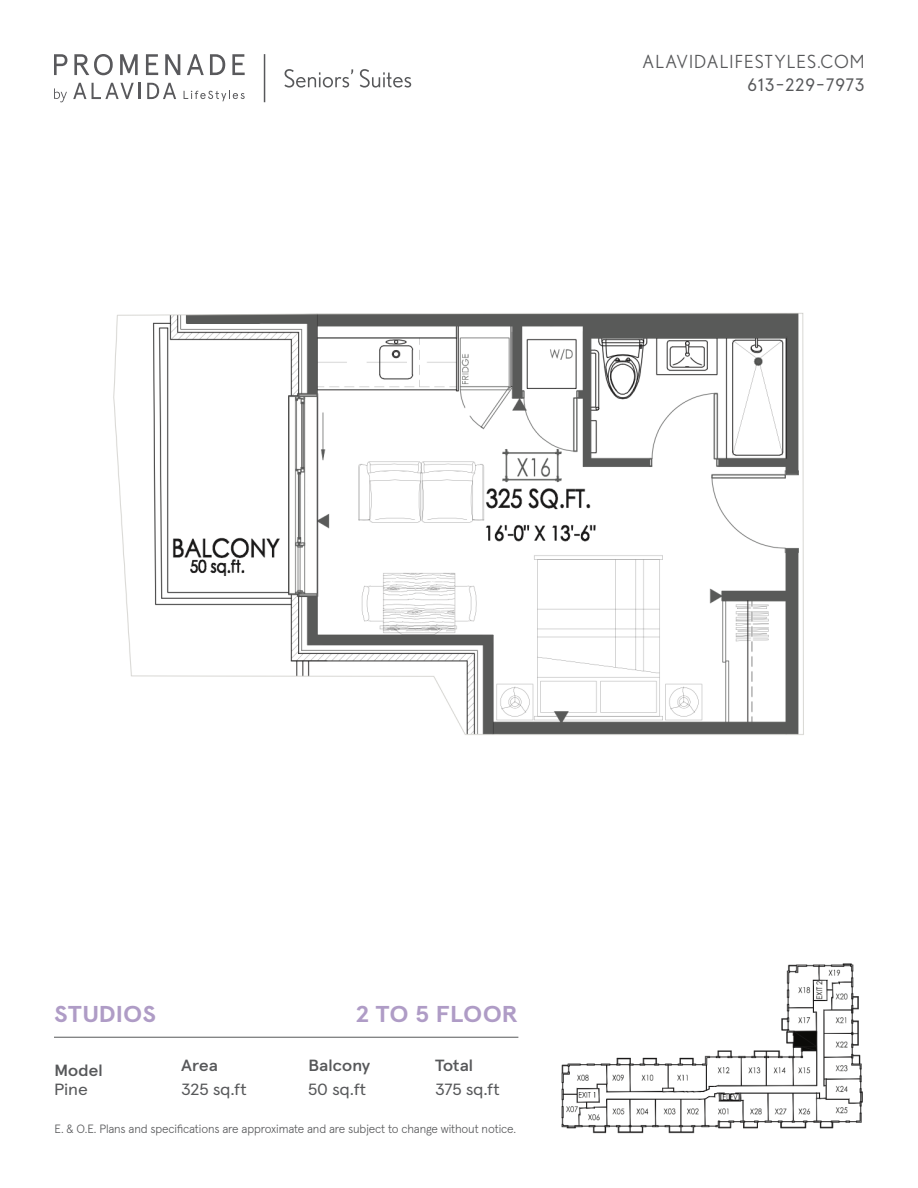
<style>
.page{position:relative;width:918px;height:1188px;background:#fff}
.page>*{position:absolute;margin:0;border:0;box-sizing:border-box;transform-origin:0 0}
.Suite_type___floor{font:700 22.95px "Apercu";color:#af9cc6;scale:1.11 1}
.t1{font:18px "Nobel";letter-spacing:.06em;color:#57585a}
.t2{font:18px "Apercu Pro";letter-spacing:.055em;color:#57585a}
.Info-body{font:16.2px "Apercu Pro";letter-spacing:-.01em;color:#57585a;scale:1.11 1}
.Info-Heading{font:500 16.2px "Apercu Pro";letter-spacing:-.025em;color:#57585a;scale:1.11 1}
.t3{font:300 12px "Apercu Pro";letter-spacing:-.01em;color:#57585a}
</style>
<div class="page">
<svg style="left:54px;top:54px;width:191px;height:21px"></svg>
<svg style="left:73px;top:83px;width:13px;height:16px"></svg>
<svg style="left:92px;top:83px;width:49px;height:16px"></svg>
<svg style="left:147px;top:83px;width:29px;height:16px"></svg>
<svg style="left:184px;top:91px;width:61px;height:10px"></svg>
<svg style="left:54px;top:88px;width:13px;height:14px"></svg>
<hr style="left:264px;top:54px;width:1px;height:48px;background:#57585a">
<svg style="left:284px;top:69px;width:69px;height:19px"></svg>
<svg style="left:360px;top:69px;width:51px;height:19px"></svg>
<hr style="left:54px;top:1037px;width:464px;height:1px;background:#57585a">
<img style="left:561px;top:963px;width:302px;height:171px">
<img style="left:113px;top:313px;width:691px;height:422px">
<h2 class="t1" style="left:642px;top:52px;width:224px">ALAVIDALIFESTYLES.COM</h2>
<h2 class="t2" style="left:747px;top:74px;width:119px">613-229-7973</h2>
<p class="Suite_type___floor" style="left:54px;top:1000px;width:93px">STUDIOS</p>
<p class="Suite_type___floor" style="left:355px;top:1000px;width:148px">2 TO 5 FLOOR</p>
<p class="Info-Heading" style="left:181px;top:1053px;width:35px">Area</p>
<p class="Info-body" style="left:181px;top:1080px;width:61px">325 sq.ft</p>
<p class="Info-Heading" style="left:308px;top:1053px;width:58px">Balcony</p>
<p class="Info-body" style="left:308px;top:1080px;width:54px">50 sq.ft</p>
<p class="Info-Heading" style="left:435px;top:1053px;width:36px">Total</p>
<p class="Info-body" style="left:435px;top:1080px;width:60px">375 sq.ft</p>
<p class="Info-Heading" style="left:54px;top:1058px;width:46px">Model</p>
<p class="Info-body" style="left:54px;top:1080px;width:32px">Pine</p>
<p class="t3" style="left:55px;top:1121px;width:463px">E. &amp; O.E. Plans and specifications are approximate and are subject to change without notice.</p>
</div>
